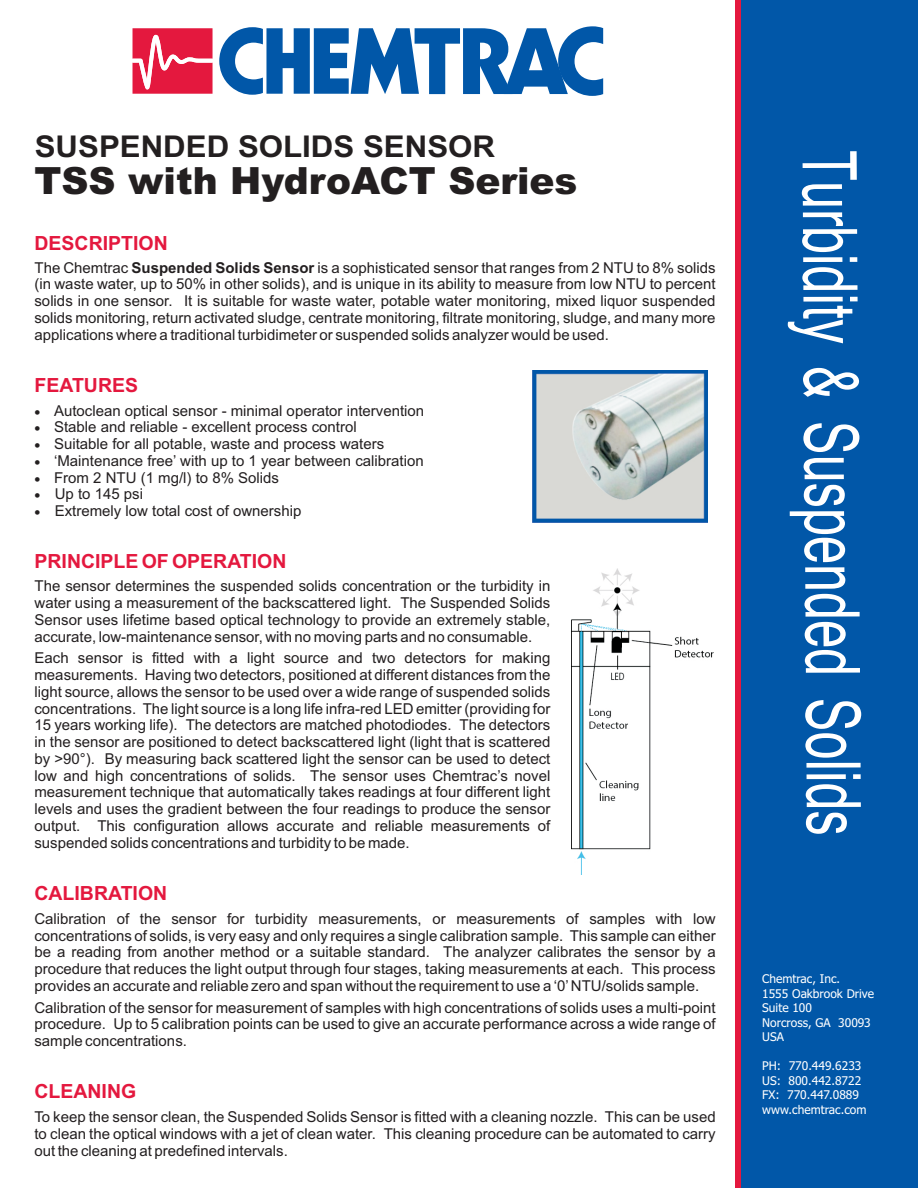
<style>
.page{position:relative;width:918px;height:1188px;background:#fff}
.page>*{position:absolute;margin:0;border:0;box-sizing:border-box;transform-origin:0 0}
.t1{font:120px "Kartika";letter-spacing:-.005em;color:#fff;scale:.67 1}
.t2{font:italic 900 37.5px "Arial";color:#231f20}
.t3{font:700 30px "Arial";color:#231f20;scale:1.04 1}
.t4{font:700 19.5px "Arial";color:#e4183e}
.t5{font:15px/16.8px "Arial";color:#231f20;text-align:justify}
.t6{font:12.75px/16.8px "Symbol";color:#231f20;text-align:justify}
.t7{font:12px/14.5px "Tahoma";color:#fff}
.s1{font-weight:700}
</style>
<div class="page">
<img style="left:532px;top:371px;width:175px;height:152px">
<div style="left:735px;top:0;width:183px;height:1188px;background:#e4183e"></div>
<div style="left:741px;top:0;width:177px;height:1188px;background:#0157a8"></div>
<svg style="left:133px;top:28px;width:80px;height:66px;background:#e83b5b"></svg>
<svg style="left:219px;top:26px;width:384px;height:70px"></svg>
<img style="left:572px;top:568px;width:141px;height:307px">
<h3 class="t3" style="left:35px;top:135px;width:444px">SUSPENDED SOLIDS SENSOR</h3>
<h2 class="t2" style="left:35px;top:167px;width:544px">TSS with HydroACT Series</h2>
<h3 class="t4" style="left:35px;top:235px;width:135px">DESCRIPTION</h3>
<p class="t5" style="left:34px;top:260px;width:683px">The Chemtrac <span class="s1">Suspended Solids Sensor</span> is a sophisticated sensor that ranges from 2 NTU to 8% solids (in waste water, up to 50% in other solids), and is unique in its ability to measure from low NTU to percent solids in one sensor. It is suitable for waste water, potable water monitoring, mixed liquor suspended solids monitoring, return activated sludge, centrate monitoring, filtrate monitoring, sludge, and many more applications where a traditional turbidimeter or suspended solids analyzer would be used.</p>
<h3 class="t4" style="left:35px;top:378px;width:105px">FEATURES</h3>
<p class="t6" style="left:35px;top:404px;width:37px">• • •</p>
<p class="t5" style="left:54px;top:420px;width:304px">Stable and reliable - excellent process control</p>
<p class="t6" style="left:35px;top:454px;width:37px">•</p>
<p class="t5" style="left:54px;top:403px;width:372px">Autoclean optical sensor - minimal operator intervention</p>
<p class="t5" style="left:54px;top:437px;width:332px">Suitable for all potable, waste and process waters</p>
<p class="t5" style="left:54px;top:454px;width:371px">‘Maintenance free’ with up to 1 year between calibration</p>
<p class="t6" style="left:35px;top:471px;width:37px">•</p>
<p class="t6" style="left:35px;top:488px;width:37px">•</p>
<p class="t6" style="left:35px;top:505px;width:37px">•</p>
<p class="t5" style="left:54px;top:470px;width:227px">From 2 NTU (1 mg/l) to 8% Solids</p>
<p class="t5" style="left:55px;top:487px;width:248px">Up to 145 psi<br>Extremely low total cost of ownership</p>
<h3 class="t4" style="left:35px;top:554px;width:254px">PRINCIPLE OF OPERATION</h3>
<p class="t5" style="left:35px;top:579px;width:517px">The sensor determines the suspended solids concentration or the turbidity in water using a measurement of the backscattered light. The Suspended Solids Sensor uses lifetime based optical technology to provide an extremely stable, accurate, low-maintenance sensor, with no moving parts and no consumable.</p>
<p class="t5" style="left:34px;top:651px;width:517px">Each sensor is fitted with a light source and two detectors for making measurements. Having two detectors, positioned at different distances from the light source, allows the sensor to be used over a wide range of suspended solids concentrations. The light source is a long life infra-red LED emitter (providing for 15 years working life). The detectors are matched photodiodes. The detectors in the sensor are positioned to detect backscattered light (light that is scattered by &gt;90°). By measuring back scattered light the sensor can be used to detect low and high concentrations of solids. The sensor uses Chemtrac’s novel measurement technique that automatically takes readings at four different light levels and uses the gradient between the four readings to produce the sensor output. This configuration allows accurate and reliable measurements of suspended solids concentrations and turbidity to be made.</p>
<h3 class="t4" style="left:34px;top:886px;width:134px">CALIBRATION</h3>
<p class="t5" style="left:34px;top:912px;width:683px">Calibration of the sensor for turbidity measurements, or measurements of samples with low concentrations of solids, is very easy and only requires a single calibration sample. This sample can either be a reading from another method or a suitable standard. The analyzer calibrates the sensor by a procedure that reduces the light output through four stages, taking measurements at each. This process provides an accurate and reliable zero and span without the requirement to use a ‘0’NTU/solids sample.</p>
<p class="t5" style="left:34px;top:1000px;width:683px">Calibration of the sensor for measurement of samples with high concentrations of solids uses a multi-point procedure. Up to 5 calibration points can be used to give an accurate performance across a wide range of sample concentrations.</p>
<h3 class="t4" style="left:34px;top:1084px;width:103px">CLEANING</h3>
<p class="t5" style="left:34px;top:1110px;width:683px">To keep the sensor clean, the Suspended Solids Sensor is fitted with a cleaning nozzle. This can be used to clean the optical windows with a jet of clean water. This cleaning procedure can be automated to carry out the cleaning at predefined intervals.</p>
<h1 class="t1" style="left:887px;top:150px;width:1025px;rotate:90deg">Turbidity &amp; Suspended Solids</h1>
<p class="t7" style="left:762px;top:973px;width:113px">Chemtrac, Inc.<br>1555 Oakbrook Drive<br>Suite 100<br>Norcross, GA 30093<br>USA</p>
<p class="t7" style="left:762px;top:1060px;width:106px">PH: 770.449.6233<br>US: 800.442.8722<br>FX: 770.447.0889 www.chemtrac.com</p>
</div>
